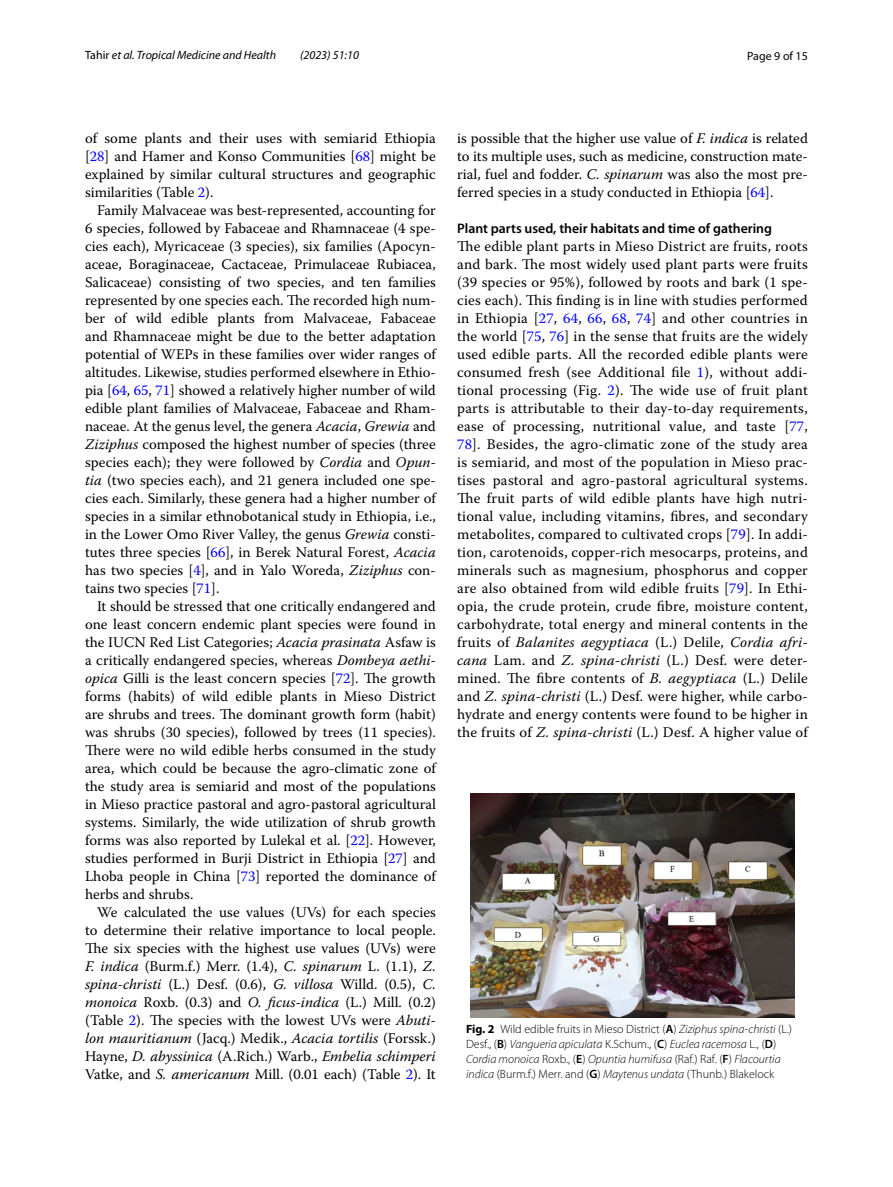
<style>
.page{position:relative;width:893px;height:1187px;background:#fff}
.page>*{position:absolute;margin:0;border:0;box-sizing:border-box;transform-origin:0 0}
.t1{font:14.7px/18px "Warnock Pro";color:#000;text-align:justify}
.t2{font:600 13.8px "Myriad Pro";color:#000}
.t3{font:300 12px/15px "Myriad Pro";color:#000}
.t4{font:italic 12px "Myriad Pro";color:#000}
.t5{font:12px "Myriad Pro";color:#000}
.s1{font-style:normal}
.s2{color:#00f}
.s3{font-style:italic}
.s4{font-weight:700}
.s5{font-weight:600}
</style>
<div class="page">
<img style="left:471px;top:793px;width:323px;height:224px">
<p class="t4" style="left:85px;top:48px;width:193px"><span class="s1">Tahir</span> et al. Tropical Medicine and Health</p>
<p class="t4" style="left:300px;top:48px;width:60px">(2023) 51:10</p>
<p class="t5" style="left:747px;top:48px;width:62px">Page 9 of 15</p>
<p class="t1" style="left:85px;top:128px;width:352px">of some plants and their uses with semiarid Ethiopia [<span class="s2">28</span>] and Hamer and Konso Communities [<span class="s2">68</span>] might be explained by similar cultural structures and geographic similarities (Table <span class="s2">2</span>).</p>
<p class="t1" style="left:85px;top:200px;width:352px;text-indent:12px">Family Malvaceae was best-represented, accounting for 6 species, followed by Fabaceae and Rhamnaceae (4 spe&shy;cies each), Myricaceae (3 species), six families (Apocyn&shy;aceae, Boraginaceae, Cactaceae, Primulaceae Rubiacea, Salicaceae) consisting of two species, and ten families represented by one species each. The recorded high num&shy;ber of wild edible plants from Malvaceae, Fabaceae and Rhamnaceae might be due to the better adaptation potential of WEPs in these families over wider ranges of altitudes. Likewise, studies performed elsewhere in Ethio&shy;pia [<span class="s2">64</span>, <span class="s2">65</span>, <span class="s2">71</span>] showed a relatively higher number of wild edible plant families of Malvaceae, Fabaceae and Rham&shy;naceae. At the genus level, the genera <span class="s3">Acacia</span>, <span class="s3">Grewia</span> and <span class="s3">Ziziphus</span> composed the highest number of species (three species each); they were followed by <span class="s3">Cordia</span> and <span class="s3">Opun&shy;tia</span> (two species each), and 21 genera included one spe&shy;cies each. Similarly, these genera had a higher number of species in a similar ethnobotanical study in Ethiopia, i.e., in the Lower Omo River Valley, the genus <span class="s3">Grewia</span> consti&shy;tutes three species [<span class="s2">66</span>], in Berek Natural Forest, <span class="s3">Acacia </span>has two species [<span class="s2">4</span>], and in Yalo Woreda, <span class="s3">Ziziphus</span> con&shy;tains two species [<span class="s2">71</span>].</p>
<p class="t1" style="left:85px;top:596px;width:352px;text-indent:12px">It should be stressed that one critically endangered and one least concern endemic plant species were found in the IUCN Red List Categories; <span class="s3">Acacia prasinata</span> Asfaw is a critically endangered species, whereas <span class="s3">Dombeya aethi&shy;opica</span> Gilli is the least concern species [<span class="s2">72</span>]. The growth forms (habits) of wild edible plants in Mieso District are shrubs and trees. The dominant growth form (habit) was shrubs (30 species), followed by trees (11 species).<br>There were no wild edible herbs consumed in the study area, which could be because the agro-climatic zone of the study area is semiarid and most of the populations in Mieso practice pastoral and agro-pastoral agricultural systems. Similarly, the wide utilization of shrub growth forms was also reported by Lulekal et al. [<span class="s2">22</span>]. However, studies performed in Burji District in Ethiopia [<span class="s2">27</span>] and Lhoba people in China [<span class="s2">73</span>] reported the dominance of herbs and shrubs.</p>
<p class="t1" style="left:85px;top:902px;width:352px;text-indent:12px">We calculated the use values (UVs) for each species to determine their relative importance to local people.<br>The six species with the highest use values (UVs) were <span class="s3">F. indica</span> (Burm.f.) Merr. (1.4), <span class="s3">C. spinarum</span> L. (1.1), <span class="s3">Z. spina-christi</span> (L.) Desf. (0.6), <span class="s3">G. villosa</span> Willd. (0.5), <span class="s3">C. monoica</span> Roxb. (0.3) and <span class="s3">O. ficus-indica</span> (L.) Mill. (0.2) (Table <span class="s2">2</span>). The species with the lowest UVs were <span class="s3">Abuti&shy;lon mauritianum</span> (Jacq.) Medik., <span class="s3">Acacia tortilis</span> (Forssk.)<br>Hayne, <span class="s3">D. abyssinica</span> (A.Rich.) Warb., <span class="s3">Embelia schimperi </span>Vatke, and <span class="s3">S. americanum</span> Mill. (0.01 each) (Table <span class="s2">2</span>). It</p>
<p class="t1" style="left:457px;top:128px;width:352px">is possible that the higher use value of <span class="s3">F. indica</span> is related to its multiple uses, such as medicine, construction mate&shy;rial, fuel and fodder. <span class="s3">C. spinarum</span> was also the most pre&shy;ferred species in a study conducted in Ethiopia [<span class="s2">64</span>].</p>
<p class="t2" style="left:457px;top:219px;width:316px">Plant parts used, their habitats and time of gathering</p>
<p class="t1" style="left:457px;top:236px;width:352px">The edible plant parts in Mieso District are fruits, roots and bark. The most widely used plant parts were fruits (39 species or 95%), followed by roots and bark (1 spe&shy;cies each). This finding is in line with studies performed in Ethiopia [<span class="s2">27</span>, <span class="s2">64</span>, <span class="s2">66</span>, <span class="s2">68</span>, <span class="s2">74</span>] and other countries in the world [<span class="s2">75</span>, <span class="s2">76</span>] in the sense that fruits are the widely used edible parts. All the recorded edible plants were consumed fresh (see Additional file <span class="s2">1</span>), without addi&shy;tional processing (Fig. <span class="s2">2</span>). The wide use of fruit plant parts is attributable to their day-to-day requirements, ease of processing, nutritional value, and taste [<span class="s2">77</span>, <span class="s2">78</span>]. Besides, the agro-climatic zone of the study area is semiarid, and most of the population in Mieso prac&shy;tises pastoral and agro-pastoral agricultural systems.<br>The fruit parts of wild edible plants have high nutri&shy;tional value, including vitamins, fibres, and secondary metabolites, compared to cultivated crops [<span class="s2">79</span>]. In addi&shy;tion, carotenoids, copper-rich mesocarps, proteins, and minerals such as magnesium, phosphorus and copper are also obtained from wild edible fruits [<span class="s2">79</span>]. In Ethi&shy;opia, the crude protein, crude fibre, moisture content, carbohydrate, total energy and mineral contents in the fruits of <span class="s3">Balanites aegyptiaca</span> (L.) Delile, <span class="s3">Cordia afri&shy;cana</span> Lam. and <span class="s3">Z. spina-christi</span> (L.) Desf. were deter&shy;mined. The fibre contents of <span class="s3">B. aegyptiaca</span> (L.) Delile and <span class="s3">Z. spina-christi</span> (L.) Desf. were higher, while carbo&shy;hydrate and energy contents were found to be higher in the fruits of <span class="s3">Z. spina-christi</span> (L.) Desf. A higher value of</p>
<p class="t3" style="left:466px;top:1021px;width:327px"><span class="s4">Fig. 2</span> Wild edible fruits in Mieso District (<span class="s5">A</span>) <span class="s3">Ziziphus spina-christi</span> (L.)<br>Desf., (<span class="s5">B</span>) <span class="s3">Vangueria apiculata</span> K.Schum., (<span class="s5">C</span>) <span class="s3">Euclea racemosa</span> L., (<span class="s5">D</span>)<br><span class="s3">Cordia monoica</span> Roxb., (<span class="s5">E</span>) <span class="s3">Opuntia humifusa</span> (Raf.) Raf. (<span class="s5">F</span>) <span class="s3">Flacourtia indica</span> (Burm.f.) Merr. and (<span class="s5">G</span>) <span class="s3">Maytenus undata</span> (Thunb.) Blakelock</p>
</div>
